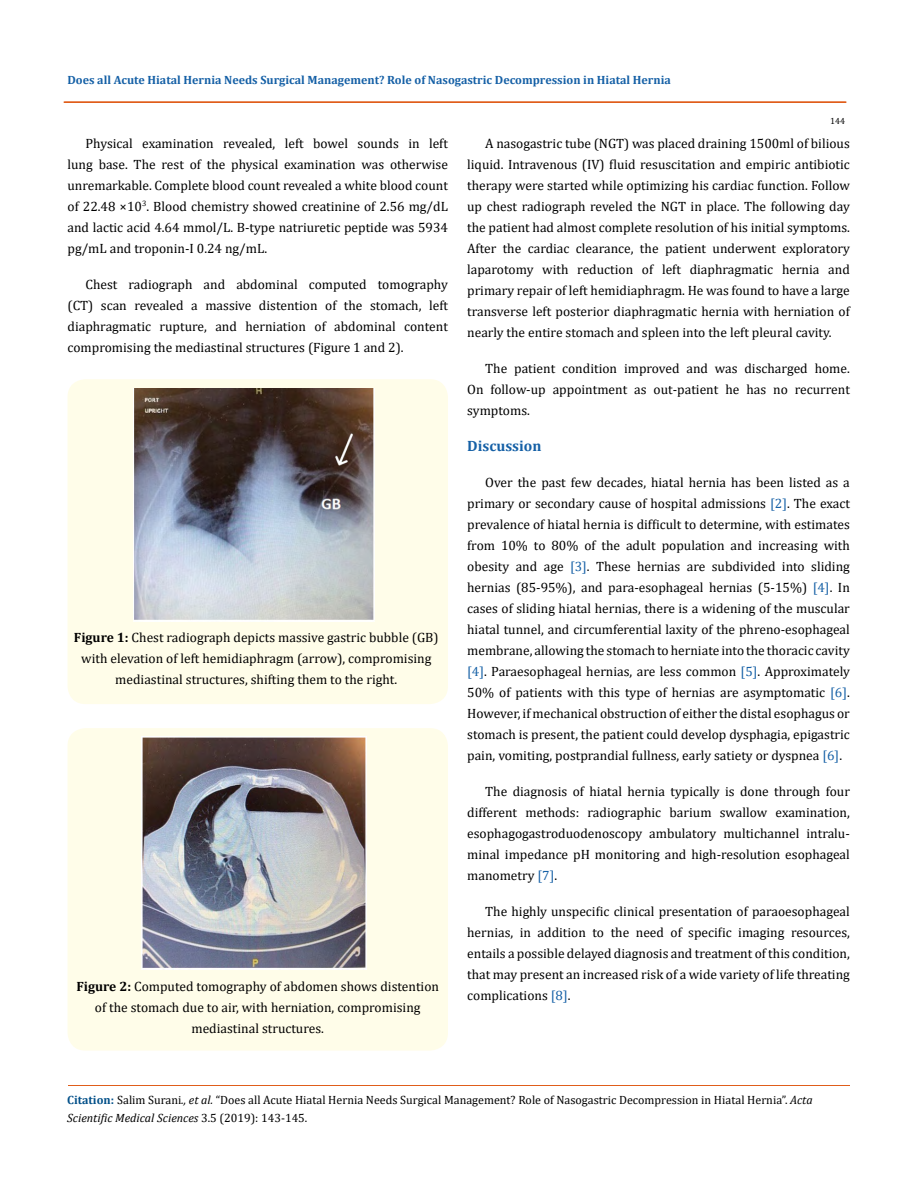
<style>
.page{position:relative;width:917px;height:1188px;background:#fff}
.page>*{position:absolute;margin:0;border:0;box-sizing:border-box;transform-origin:0 0}
.t1{font:700 15px "Cambria";color:#1560a6}
.t2{font:13.5px/21px "Cambria";color:#000;text-align:justify}
.t3{font:12px/18px "Cambria";color:#000}
.t4{font:700 12px "Cambria";color:#1560a6}
.t5{font:9px "Cambria";color:#000}
.s1{font-weight:700}
.s2{color:#1560a6}
.s3{font-weight:700;color:#035089}
.s4{font-style:italic}
</style>
<div class="page">
<div style="left:67px;top:379px;width:381px;height:325px;background:#fffde9;border-radius:18px"></div>
<img style="left:134px;top:388px;width:240px;height:233px">
<div style="left:67px;top:728px;width:381px;height:323px;background:#fffde9;border-radius:18px"></div>
<img style="left:141px;top:736px;width:226px;height:234px">
<hr style="left:68px;top:1085px;width:781px;height:1px;background:#e05d1a">
<div style="left:64px;top:102px;width:782px;height:1px;border:1px solid #e05d1a"></div>
<p class="t4" style="left:67px;top:72px;width:605px">Does all Acute Hiatal Hernia Needs Surgical Management? Role of Nasogastric Decompression in Hiatal Hernia</p>
<p class="t5" style="left:830px;top:116px;width:16px">144</p>
<p class="t2" style="left:67px;top:133px;width:382px;text-indent:18px">Physical examination revealed, left bowel sounds in left lung base. The rest of the physical examination was otherwise unremarkable. Complete blood count revealed a white blood count of 22.48 ×10<sup>3</sup>. Blood chemistry showed creatinine of 2.56 mg/dL and lactic acid 4.64 mmol/L. B-type natriuretic peptide was 5934 pg/mL and troponin-I 0.24 ng/mL.</p>
<p class="t2" style="left:67px;top:274px;width:382px;text-indent:18px">Chest radiograph and abdominal computed tomography (CT) scan revealed a massive distention of the stomach, left diaphragmatic rupture, and herniation of abdominal content compromising the mediastinal structures (Figure 1 and 2).</p>
<p class="t2" style="left:74px;top:627px;width:366px;text-align:center"><span class="s1">Figure 1:</span> Chest radiograph depicts massive gastric bubble (GB) with elevation of left hemidiaphragm (arrow), compromising mediastinal structures, shifting them to the right.</p>
<p class="t2" style="left:76px;top:975px;width:364px;text-align:center"><span class="s1">Figure 2:</span> Computed tomography of abdomen shows distention of the stomach due to air, with herniation, compromising mediastinal structures.</p>
<p class="t2" style="left:467px;top:133px;width:384px;text-indent:18px">A nasogastric tube (NGT) was placed draining 1500ml of bilious liquid. Intravenous (IV) fluid resuscitation and empiric antibiotic therapy were started while optimizing his cardiac function. Follow up chest radiograph reveled the NGT in place. The following day the patient had almost complete resolution of his initial symptoms.<br>After the cardiac clearance, the patient underwent exploratory laparotomy with reduction of left diaphragmatic hernia and primary repair of left hemidiaphragm. He was found to have a large transverse left posterior diaphragmatic hernia with herniation of nearly the entire stomach and spleen into the left pleural cavity.</p>
<p class="t2" style="left:467px;top:358px;width:384px;text-indent:18px">The patient condition improved and was discharged home.<br>On follow-up appointment as out-patient he has no recurrent symptoms.</p>
<p class="t1" style="left:467px;top:435px;width:76px">Discussion</p>
<p class="t2" style="left:467px;top:472px;width:384px;text-indent:18px">Over the past few decades, hiatal hernia has been listed as a primary or secondary cause of hospital admissions <span class="s2">[2]</span>. The exact prevalence of hiatal hernia is difficult to determine, with estimates from 10% to 80% of the adult population and increasing with obesity and age <span class="s2">[3]</span>. These hernias are subdivided into sliding hernias (85‑95%), and para-esophageal hernias (5‑15%) <span class="s2">[4]</span>. In cases of sliding hiatal hernias, there is a widening of the muscular hiatal tunnel, and circumferential laxity of the phreno-esophageal membrane, allowing the stomach to herniate into the thoracic cavity <span class="s2">[4]</span>. Paraesophageal hernias, are less common <span class="s2">[5]</span>. Approximately 50% of patients with this type of hernias are asymptomatic <span class="s2">[6]</span>.<br>However, if mechanical obstruction of either the distal esophagus or stomach is present, the patient could develop dysphagia, epigastric pain, vomiting, postprandial fullness, early satiety or dyspnea <span class="s2">[6]</span>.</p>
<p class="t2" style="left:467px;top:781px;width:384px;text-indent:18px">The diagnosis of hiatal hernia typically is done through four different methods: radiographic barium swallow examination, esophagogastroduodenoscopy ambulatory multichannel intralu&shy;minal impedance pH monitoring and high-resolution esophageal manometry <span class="s2">[7]</span>.</p>
<p class="t2" style="left:467px;top:901px;width:384px;text-indent:18px">The highly unspecific clinical presentation of paraoesophageal hernias, in addition to the need of specific imaging resources, entails a possible delayed diagnosis and treatment of this condition, that may present an increased risk of a wide variety of life threating complications <span class="s2">[8]</span>.</p>
<p class="t3" style="left:67px;top:1090px;width:747px"><span class="s3">Citation:</span> Salim Surani<span class="s4">., et al.</span> “Does all Acute Hiatal Hernia Needs Surgical Management? Role of Nasogastric Decompression in Hiatal Hernia”. <span class="s4">Acta<br>Scientific Medical Sciences</span> 3.5 (2019): 143-145.</p>
</div>
